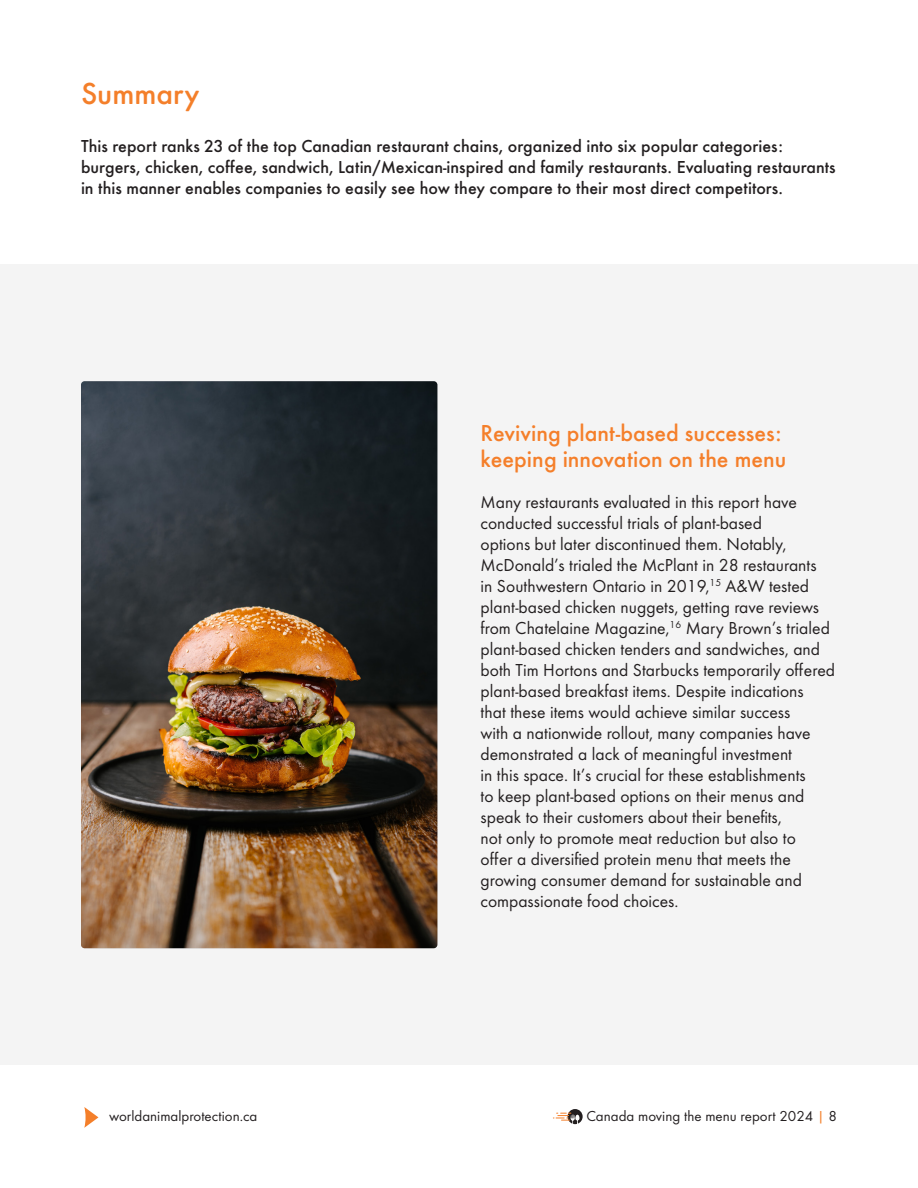
<style>
.page{position:relative;width:918px;height:1188px;background:#fff}
.page>*{position:absolute;margin:0;border:0;box-sizing:border-box;transform-origin:0 0}
.WAP_Headline_-_Medium_-_Orange{font:500 31.5px "Futura Round";color:#f47f2a}
.WAP_Headline_-_Medium_-_Orange-2{font:500 24px/25.5px "Futura Round";color:#f47f2a}
.WAP_Headline_-_Medium_-_Orange-3{font:18px/21px "Futura Round";color:#231f20}
.WAP_Headline_-_Medium_-_Orange-4{font:500 18px/21px "Futura Round";color:#231f20}
.t1{font:15px "Futura Round";color:#231f20}
.s1{color:#f47f2a}
</style>
<div class="page">
<svg style="left:84px;top:1107px;width:14px;height:21px"></svg>
<svg style="left:553px;top:1109px;width:30px;height:15px"></svg>
<div style="left:0;top:265px;width:918px;height:800px;background:#f4f4f4"></div>
<img style="left:81px;top:381px;width:356px;height:567px">
<p class="WAP_Headline_-_Medium_-_Orange" style="left:81px;top:70px;width:120px">Summary</p>
<p class="WAP_Headline_-_Medium_-_Orange-4" style="left:81px;top:134px;width:756px">This report ranks 23 of the top Canadian restaurant chains, organized into six popular categories: burgers, chicken, coffee, sandwich, Latin/Mexican-inspired and family restaurants. Evaluating restaurants in this manner enables companies to easily see how they compare to their most direct competitors.</p>
<p class="WAP_Headline_-_Medium_-_Orange-2" style="left:481px;top:418px;width:307px">Reviving plant-based successes: keeping innovation on the menu</p>
<p class="WAP_Headline_-_Medium_-_Orange-3" style="left:481px;top:490px;width:356px">Many restaurants evaluated in this report have conducted successful trials of plant-based<br>options but later discontinued them. Notably, McDonald’s trialed the McPlant in 28 restaurants<br>in Southwestern Ontario in 2019,<sup>15</sup> A&amp;W tested plant-based chicken nuggets, getting rave reviews from Chatelaine Magazine,<sup>16</sup> Mary Brown’s trialed plant-based chicken tenders and sandwiches, and both Tim Hortons and Starbucks temporarily offered plant-based breakfast items. Despite indications<br>that these items would achieve similar success<br>with a nationwide rollout, many companies have demonstrated a lack of meaningful investment<br>in this space. It’s crucial for these establishments<br>to keep plant-based options on their menus and speak to their customers about their benefits,<br>not only to promote meat reduction but also to<br>offer a diversified protein menu that meets the growing consumer demand for sustainable and compassionate food choices.</p>
<p class="t1" style="left:109px;top:1105px;width:150px">worldanimalprotection.ca</p>
<p class="t1" style="left:586px;top:1105px;width:252px">Canada moving the menu report 2024 <span class="s1">|</span> 8</p>
</div>
